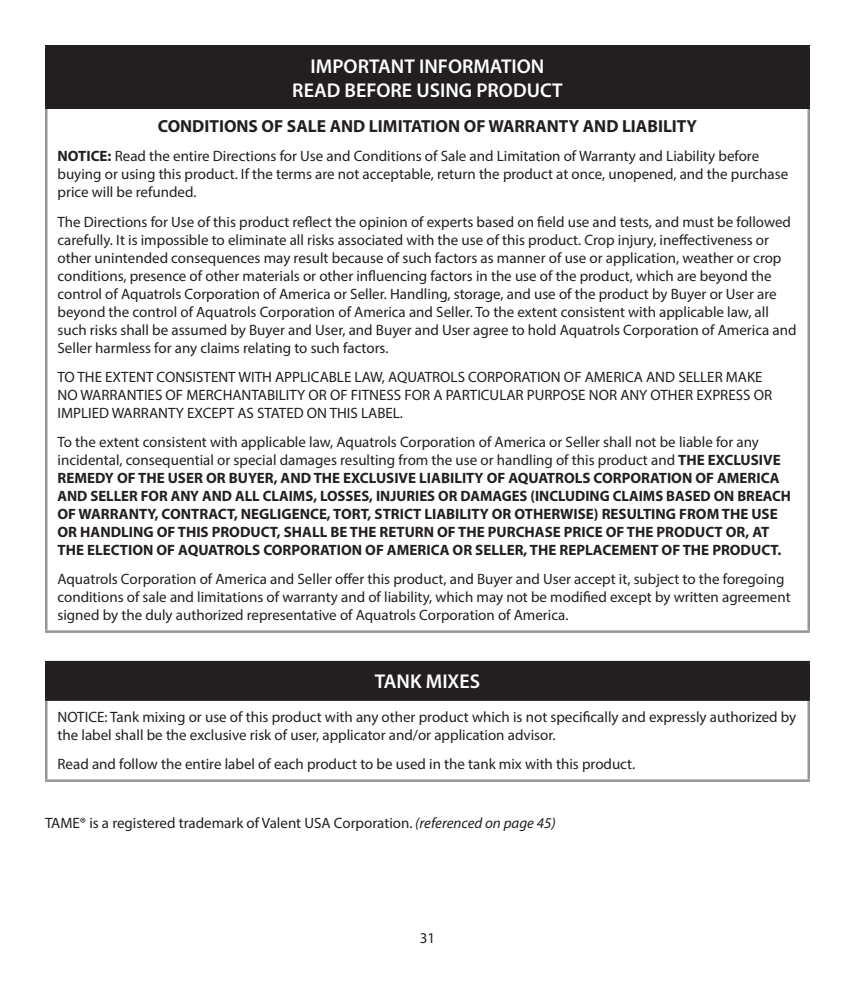
<style>
.page{position:relative;width:855px;height:990px;background:#fff}
.page>*{position:absolute;margin:0;border:0;box-sizing:border-box;transform-origin:0 0}
.t1{font:600 20px "Myriad Pro";color:#fff}
.t2{font:700 17.5px "Myriad Pro";color:#231f20}
.t3{font:15px/18px "Myriad Pro";color:#231f20}
.t4{font:700 15px/18px "Myriad Pro";color:#231f20}
.s1{font-weight:700}
.s2{font-weight:400}
.s3{font-style:italic}
</style>
<div class="page">
<div style="left:46px;top:46px;width:763px;height:62px;background:#231f20"></div>
<hr style="left:45px;top:109px;width:3px;height:521px;background:#939598">
<hr style="left:808px;top:109px;width:2px;height:521px;background:#939598">
<hr style="left:45px;top:630px;width:765px;height:3px;background:#939598">
<hr style="left:45px;top:45px;width:765px;height:3px;background:#231f20">
<hr style="left:45px;top:48px;width:3px;height:59px;background:#231f20">
<hr style="left:808px;top:48px;width:2px;height:59px;background:#231f20">
<hr style="left:45px;top:107px;width:765px;height:2px;background:#231f20">
<div style="left:46px;top:662px;width:763px;height:38px;background:#231f20"></div>
<hr style="left:45px;top:701px;width:3px;height:78px;background:#939598">
<hr style="left:808px;top:701px;width:2px;height:78px;background:#939598">
<hr style="left:45px;top:779px;width:765px;height:3px;background:#939598">
<hr style="left:45px;top:661px;width:765px;height:2px;background:#231f20">
<hr style="left:45px;top:663px;width:3px;height:35px;background:#231f20">
<hr style="left:808px;top:663px;width:2px;height:35px;background:#231f20">
<hr style="left:45px;top:698px;width:765px;height:3px;background:#231f20">
<p class="t1" style="left:311px;top:53px;width:235px">IMPORTANT INFORMATION</p>
<p class="t1" style="left:292px;top:77px;width:272px">READ BEFORE USING PRODUCT</p>
<p class="t2" style="left:158px;top:115px;width:541px">CONDITIONS OF SALE AND LIMITATION OF WARRANTY AND LIABILITY</p>
<p class="t3" style="left:58px;top:147px;width:732px"><span class="s1">NOTICE:</span> Read the entire Directions for Use and Conditions of Sale and Limitation of Warranty and Liability before buying or using this product. If the terms are not acceptable, return the product at once, unopened, and the purchase price will be refunded.</p>
<p class="t3" style="left:58px;top:212px;width:741px">The Directions for Use of this product reflect the opinion of experts based on field use and tests, and must be followed carefully. It is impossible to eliminate all risks associated with the use of this product. Crop injury, ineffectiveness or other unintended consequences may result because of such factors as manner of use or application, weather or crop conditions, presence of other materials or other influencing factors in the use of the product, which are beyond the control of Aquatrols Corporation of America or Seller. Handling, storage, and use of the product by Buyer or User are beyond the control of Aquatrols Corporation of America and Seller. To the extent consistent with applicable law, all such risks shall be assumed by Buyer and User, and Buyer and User agree to hold Aquatrols Corporation of America and Seller harmless for any claims relating to such factors.</p>
<p class="t3" style="left:58px;top:368px;width:716px">TO THE EXTENT CONSISTENT WITH APPLICABLE LAW, AQUATROLS CORPORATION OF AMERICA AND SELLER MAKE<br>NO WARRANTIES OF MERCHANTABILITY OR OF FITNESS FOR A PARTICULAR PURPOSE NOR ANY OTHER EXPRESS OR<br>IMPLIED WARRANTY EXCEPT AS STATED ON THIS LABEL.</p>
<p class="t4" style="left:58px;top:433px;width:735px"><span class="s2">To the extent consistent with applicable law, Aquatrols Corporation of America or Seller shall not be liable for any incidental, consequential or special damages resulting from the use or handling of this product and</span> THE EXCLUSIVE REMEDY OF THE USER OR BUYER, AND THE EXCLUSIVE LIABILITY OF AQUATROLS CORPORATION OF AMERICA AND SELLER FOR ANY AND ALL CLAIMS, LOSSES, INJURIES OR DAMAGES (INCLUDING CLAIMS BASED ON BREACH OF WARRANTY, CONTRACT, NEGLIGENCE, TORT, STRICT LIABILITY OR OTHERWISE) RESULTING FROM THE USE OR HANDLING OF THIS PRODUCT, SHALL BE THE RETURN OF THE PURCHASE PRICE OF THE PRODUCT OR, AT THE ELECTION OF AQUATROLS CORPORATION OF AMERICA OR SELLER, THE REPLACEMENT OF THE PRODUCT.</p>
<p class="t3" style="left:58px;top:570px;width:735px">Aquatrols Corporation of America and Seller offer this product, and Buyer and User accept it, subject to the foregoing conditions of sale and limitations of warranty and of liability, which may not be modified except by written agreement signed by the duly authorized representative of Aquatrols Corporation of America.</p>
<p class="t1" style="left:375px;top:669px;width:107px">TANK MIXES</p>
<p class="t3" style="left:58px;top:708px;width:740px">NOTICE: Tank mixing or use of this product with any other product which is not specifically and expressly authorized by the label shall be the exclusive risk of user, applicator and/or application advisor.</p>
<p class="t3" style="left:58px;top:755px;width:579px">Read and follow the entire label of each product to be used in the tank mix with this product.</p>
<p class="t3" style="left:45px;top:814px;width:512px">TAME® is a registered trademark of Valent USA Corporation. <span class="s3">(referenced on page 45)</span></p>
<p class="t3" style="left:420px;top:929px;width:17px">31</p>
</div>
